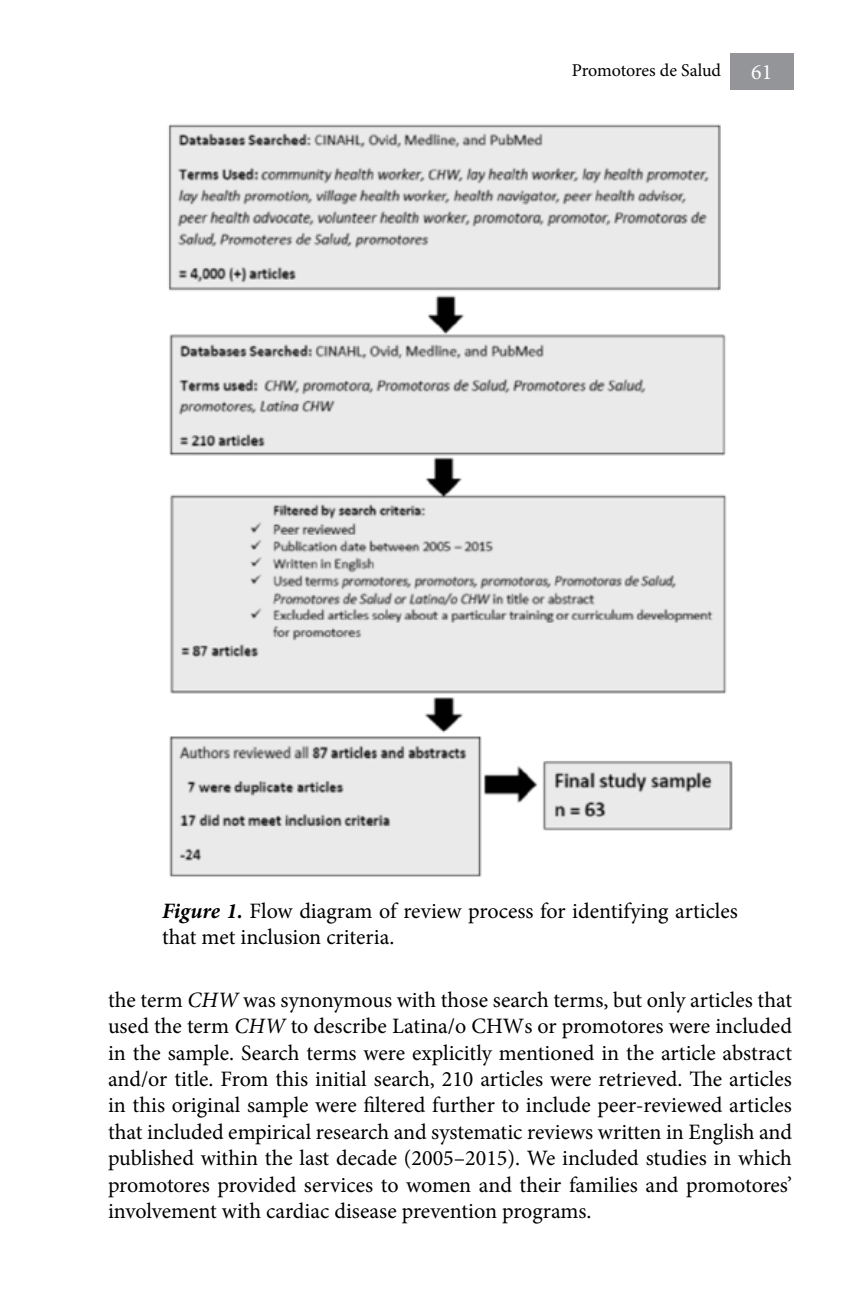
<style>
.page{position:relative;width:864px;height:1296px;background:#fff}
.page>*{position:absolute;margin:0;border:0;box-sizing:border-box;transform-origin:0 0}
.t1{font:22px/26.4px "Minion Pro";color:#000;text-align:justify}
.t2{font:22px "Minion Pro";color:#fff}
.t3{font:18px "Minion Pro";letter-spacing:-.005em;color:#000}
.s1{font-weight:700;font-style:italic}
.s2{font-style:italic}
</style>
<div class="page">
<div style="left:730px;top:53px;width:63px;height:37px;background:#939598"></div>
<img style="left:168px;top:124px;width:565px;height:753px">
<p class="t3" style="left:572px;top:58px;width:151px">Promotores de Salud</p>
<p class="t2" style="left:751px;top:58px;width:23px">61</p>
<p class="t1" style="left:162px;top:898px;width:577px"><span class="s1">Figure 1.</span> Flow diagram of review process for identifying articles that met inclusion criteria.</p>
<p class="t1" style="left:108px;top:987px;width:686px">the term <span class="s2">CHW</span> was synonymous with those search terms, but only articles that used the term <span class="s2">CHW</span> to describe Latina/o CHWs or promotores were included in the sample. Search terms were explicitly mentioned in the article abstract and/or title. From this initial search, 210 articles were retrieved. The articles in this original sample were filtered further to include peer-reviewed articles that included empirical research and systematic reviews written in English and published within the last decade (2005–2015). We included studies in which promotores provided services to women and their families and promotores’ involvement with cardiac disease prevention programs.</p>
</div>
